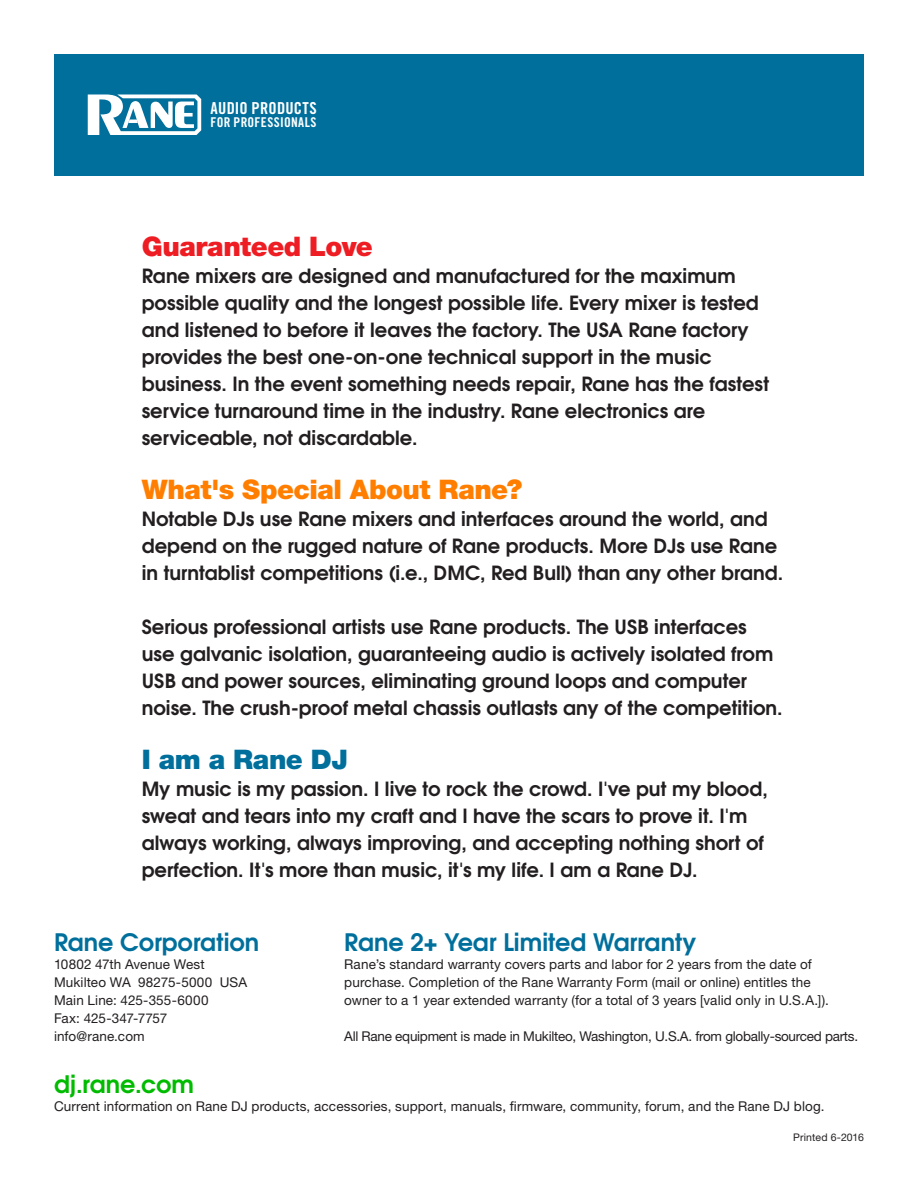
<style>
.page{position:relative;width:918px;height:1188px;background:#fff}
.page>*{position:absolute;margin:0;border:0;box-sizing:border-box;transform-origin:0 0}
.t1{font:900 27px "Helvetica Neue LT Std";letter-spacing:-.015em;color:#ff7e00}
.t2{font:900 27px "Helvetica Neue LT Std";letter-spacing:-.02em;color:#ee1d23}
.t3{font:900 27px "Helvetica Neue LT Std";letter-spacing:-.015em;color:#006f9c}
.t4{font:700 24px "Te X Gyre Adventor";color:#006f9c}
.t5{font:700 24px "Te X Gyre Adventor";color:#01bb00}
.t6{font:700 19.5px/27px "Te X Gyre Adventor";color:#231f20}
.t7{font:16.5px "Trade Gothic LT Std Bd Cn 20";letter-spacing:.01em;color:#fff}
.t8{font:13.5px/18px "Helvetica Neue LT Std";letter-spacing:.01em;color:#231f20}
.t9{font:13.5px "Helvetica Neue LT Std";letter-spacing:-.02em;color:#231f20}
.t10{font:13.5px "Trade Gothic LT Std Bd Cn 20";letter-spacing:.025em;color:#fff}
.t11{font:10.5px "Helvetica Neue LT Std";letter-spacing:.01em;color:#231f20}
</style>
<div class="page">
<div style="left:54px;top:54px;width:810px;height:122px;background:#006f9c"></div>
<svg style="left:88px;top:94px;width:113px;height:41px"></svg>
<p class="t7" style="left:211px;top:98px;width:108px">AUDIO PRODUCTS</p>
<p class="t10" style="left:211px;top:114px;width:108px">FOR PROFESSIONALS</p>
<h1 class="t2" style="left:142px;top:230px;width:233px">Guaranteed Love</h1>
<p class="t6" style="left:142px;top:260px;width:629px">Rane mixers are designed and manufactured for the maximum possible quality and the longest possible life. Every mixer is tested and listened to before it leaves the factory. The USA Rane factory provides the best one-on-one technical support in the music business. In the event something needs repair, Rane has the fastest service turnaround time in the industry. Rane electronics are serviceable, not discardable.</p>
<h1 class="t1" style="left:142px;top:473px;width:382px">What's Special About Rane?</h1>
<p class="t6" style="left:142px;top:503px;width:643px">Notable DJs use Rane mixers and interfaces around the world, and depend on the rugged nature of Rane products. More DJs use Rane in turntablist competitions (i.e., DMC, Red Bull) than any other brand.</p>
<p class="t6" style="left:142px;top:611px;width:643px">Serious professional artists use Rane products. The USB interfaces use galvanic isolation, guaranteeing audio is actively isolated from USB and power sources, eliminating ground loops and computer noise. The crush-proof metal chassis outlasts any of the competition.</p>
<h1 class="t3" style="left:142px;top:743px;width:208px">I am a Rane DJ</h1>
<p class="t6" style="left:142px;top:773px;width:628px">My music is my passion. I live to rock the crowd. I've put my blood, sweat and tears into my craft and I have the scars to prove it. I'm always working, always improving, and accepting nothing short of perfection. It's more than music, it's my life. I am a Rane DJ.</p>
<p class="t4" style="left:54px;top:921px;width:207px">Rane Corporation</p>
<p class="t8" style="left:54px;top:955px;width:195px">10802 47th Avenue West<br>Mukilteo WA 98275-5000 USA<br>Main Line: 425-355-6000<br>Fax: 425-347-7757 info@rane.com</p>
<p class="t4" style="left:344px;top:921px;width:354px">Rane 2+ Year Limited Warranty</p>
<p class="t8" style="left:344px;top:955px;width:486px">Rane’s standard warranty covers parts and labor for 2 years from the date of purchase. Completion of the Rane Warranty Form (mail or online) entitles the owner to a 1 year extended warranty (for a total of 3 years [valid only in U.S.A.]).</p>
<p class="t9" style="left:344px;top:1028px;width:515px">All Rane equipment is made in Mukilteo, Washington, U.S.A. from globally-sourced parts.</p>
<p class="t5" style="left:54px;top:1063px;width:142px">dj.rane.com</p>
<p class="t8" style="left:54px;top:1097px;width:772px">Current information on Rane DJ products, accessories, support, manuals, firmware, community, forum, and the Rane DJ blog.</p>
<p class="t11" style="left:793px;top:1132px;width:72px">Printed 6-2016</p>
</div>
